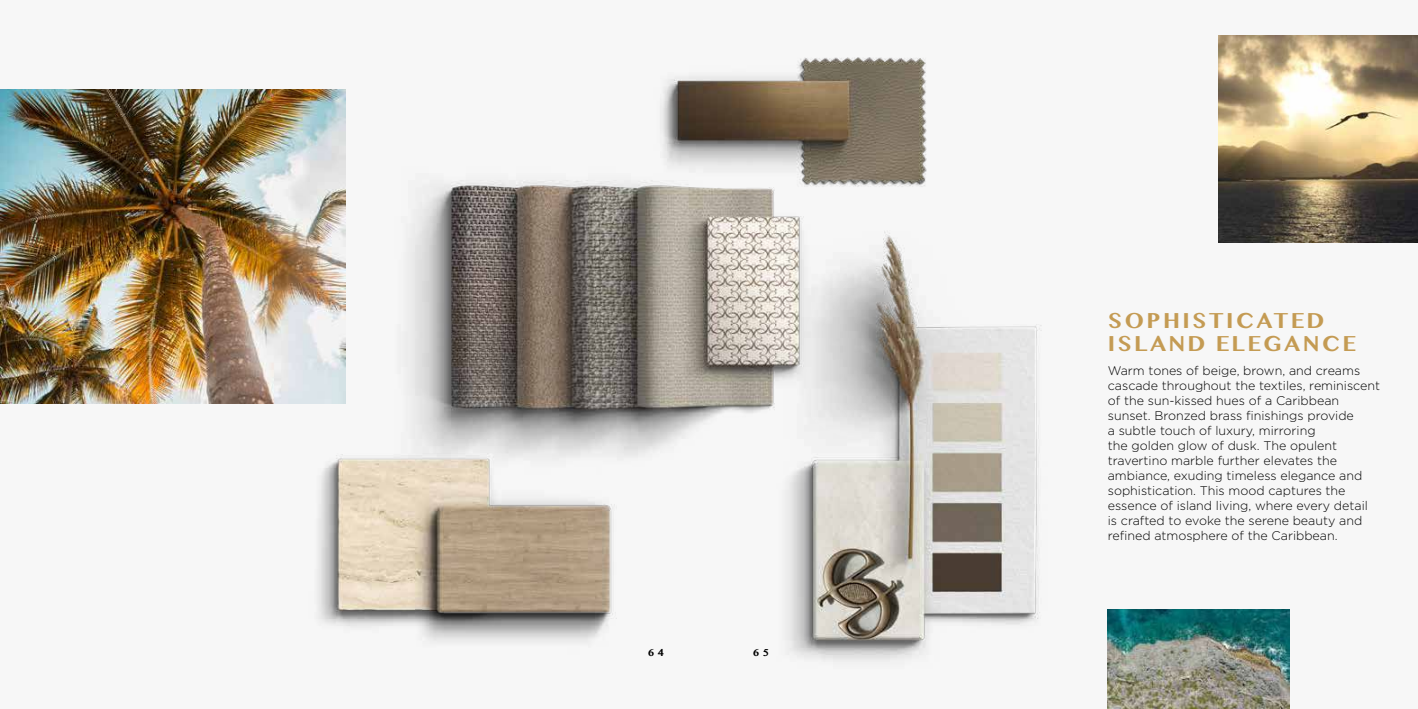
<style>
.page{position:relative;width:1418px;height:709px;background:#fff}
.page>*{position:absolute;margin:0;border:0;box-sizing:border-box;transform-origin:0 0}
.t1{font:700 22.5px/22.5px "Oriya MN";letter-spacing:.1em;color:#c49b53}
.t2{font:300 12.5px/15px "Gotham";color:#000}
.t3{font:700 12.5px "Oriya MN";color:#000}
</style>
<div class="page">
<div style="left:0;top:0;width:1417px;height:709px;background:#f7f7f7"></div>
<img style="left:318px;top:57px;width:724px;height:603px">
<img style="left:1px;top:89px;width:344px;height:315px">
<img style="left:1218px;top:35px;width:199px;height:207px">
<img style="left:1107px;top:609px;width:182px;height:100px">
<p class="t3" style="left:648px;top:644px;width:18px">64</p>
<p class="t3" style="left:753px;top:644px;width:18px">65</p>
<h1 class="t1" style="left:1107px;top:311px;width:250px">SOPHISTICATED<br>ISLAND ELEGANCE</h1>
<p class="t2" style="left:1107px;top:363px;width:274px">Warm tones of beige, brown, and creams cascade throughout the textiles, reminiscent of the sun-kissed hues of a Caribbean sunset. Bronzed brass finishings provide<br>a subtle touch of luxury, mirroring<br>the golden glow of dusk. The opulent travertino marble further elevates the ambiance, exuding timeless elegance and sophistication. This mood captures the essence of island living, where every detail is crafted to evoke the serene beauty and refined atmosphere of the Caribbean.</p>
</div>
